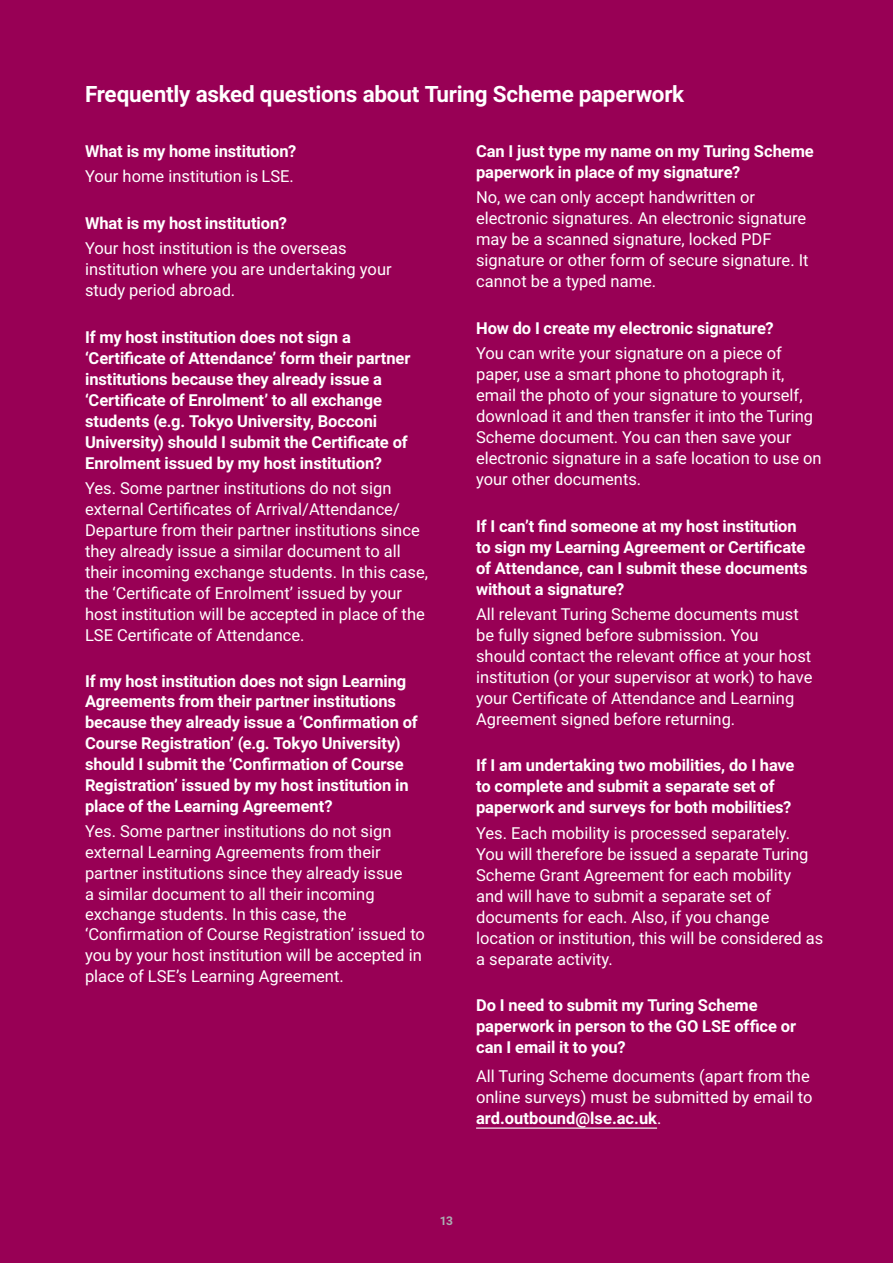
<style>
.page{position:relative;width:893px;height:1263px;background:#fff}
.page>*{position:absolute;margin:0;border:0;box-sizing:border-box;transform-origin:0 0}
.t1{font:700 22.5px "Roboto";letter-spacing:-.01em;color:#fff}
.t2{font:16.5px/21px "Roboto";color:#fff}
.t3{font:700 16.5px/21px "Roboto";letter-spacing:-.005em;color:#fff}
.t4{font:700 12px "Roboto";color:#aaafb2}
.s1{font-weight:700}
</style>
<div class="page">
<div style="left:0;top:0;width:892px;height:1263px;background:#980055"></div>
<hr style="left:476px;top:1127px;width:181px;height:2px;background:#fff">
<h1 class="t1" style="left:85px;top:78px;width:601px">Frequently asked questions about Turing Scheme paperwork</h1>
<p class="t3" style="left:85px;top:140px;width:213px">What is my home institution?</p>
<p class="t2" style="left:85px;top:165px;width:210px">Your home institution is LSE.</p>
<p class="t3" style="left:85px;top:212px;width:203px">What is my host institution?</p>
<p class="t2" style="left:85px;top:237px;width:308px">Your host institution is the overseas institution where you are undertaking your study period abroad.</p>
<p class="t3" style="left:85px;top:325px;width:327px">If my host institution does not sign a ‘Certificate of Attendance’ form their partner institutions because they already issue a ‘Certificate of Enrolment’ to all exchange students (e.g. Tokyo University, Bocconi University) should I submit the Certificate of Enrolment issued by my host institution?</p>
<p class="t2" style="left:85px;top:477px;width:345px">Yes. Some partner institutions do not sign external Certificates of Arrival/Attendance/ Departure from their partner institutions since they already issue a similar document to all their incoming exchange students. In this case, the ‘Certificate of Enrolment’ issued by your host institution will be accepted in place of the LSE Certificate of Attendance.</p>
<p class="t3" style="left:85px;top:670px;width:334px">If my host institution does not sign Learning Agreements from their partner institutions because they already issue a ‘Confirmation of Course Registration’ (e.g. Tokyo University) should I submit the ‘Confirmation of Course Registration’ issued by my host institution in place of the Learning Agreement?</p>
<p class="t2" style="left:85px;top:820px;width:341px">Yes. Some partner institutions do not sign external Learning Agreements from their partner institutions since they already issue<br>a similar document to all their incoming exchange students. In this case, the ‘Confirmation of Course Registration’ issued to you by your host institution will be accepted in place of LSE’s Learning Agreement.</p>
<p class="t3" style="left:476px;top:140px;width:339px">Can I just type my name on my Turing Scheme paperwork in place of my signature?</p>
<p class="t2" style="left:476px;top:186px;width:334px">No, we can only accept handwritten or electronic signatures. An electronic signature may be a scanned signature, locked PDF signature or other form of secure signature. It cannot be a typed name.</p>
<p class="t3" style="left:476px;top:317px;width:299px">How do I create my electronic signature?</p>
<p class="t2" style="left:476px;top:342px;width:347px">You can write your signature on a piece of paper, use a smart phone to photograph it, email the photo of your signature to yourself, download it and then transfer it into the Turing Scheme document. You can then save your electronic signature in a safe location to use on your other documents.</p>
<p class="t3" style="left:476px;top:515px;width:333px">If I can’t find someone at my host institution to sign my Learning Agreement or Certificate of Attendance, can I submit these documents without a signature?</p>
<p class="t2" style="left:476px;top:603px;width:338px">All relevant Turing Scheme documents must be fully signed before submission. You<br>should contact the relevant office at your host institution (or your supervisor at work) to have your Certificate of Attendance and Learning Agreement signed before returning.</p>
<p class="t3" style="left:476px;top:754px;width:320px">If I am undertaking two mobilities, do I have to complete and submit a separate set of paperwork and surveys for both mobilities?</p>
<p class="t2" style="left:476px;top:822px;width:349px">Yes. Each mobility is processed separately.<br>You will therefore be issued a separate Turing Scheme Grant Agreement for each mobility<br>and will have to submit a separate set of documents for each. Also, if you change location or institution, this will be considered as a separate activity.</p>
<p class="t3" style="left:476px;top:994px;width:322px">Do I need to submit my Turing Scheme paperwork in person to the GO LSE office or can I email it to you?</p>
<p class="t2" style="left:476px;top:1065px;width:338px">All Turing Scheme documents (apart from the online surveys) must be submitted by email to <span class="s1">ard.outbound@lse.ac.uk</span>.</p>
<p class="t4" style="left:440px;top:1212px;width:15px">13</p>
</div>
